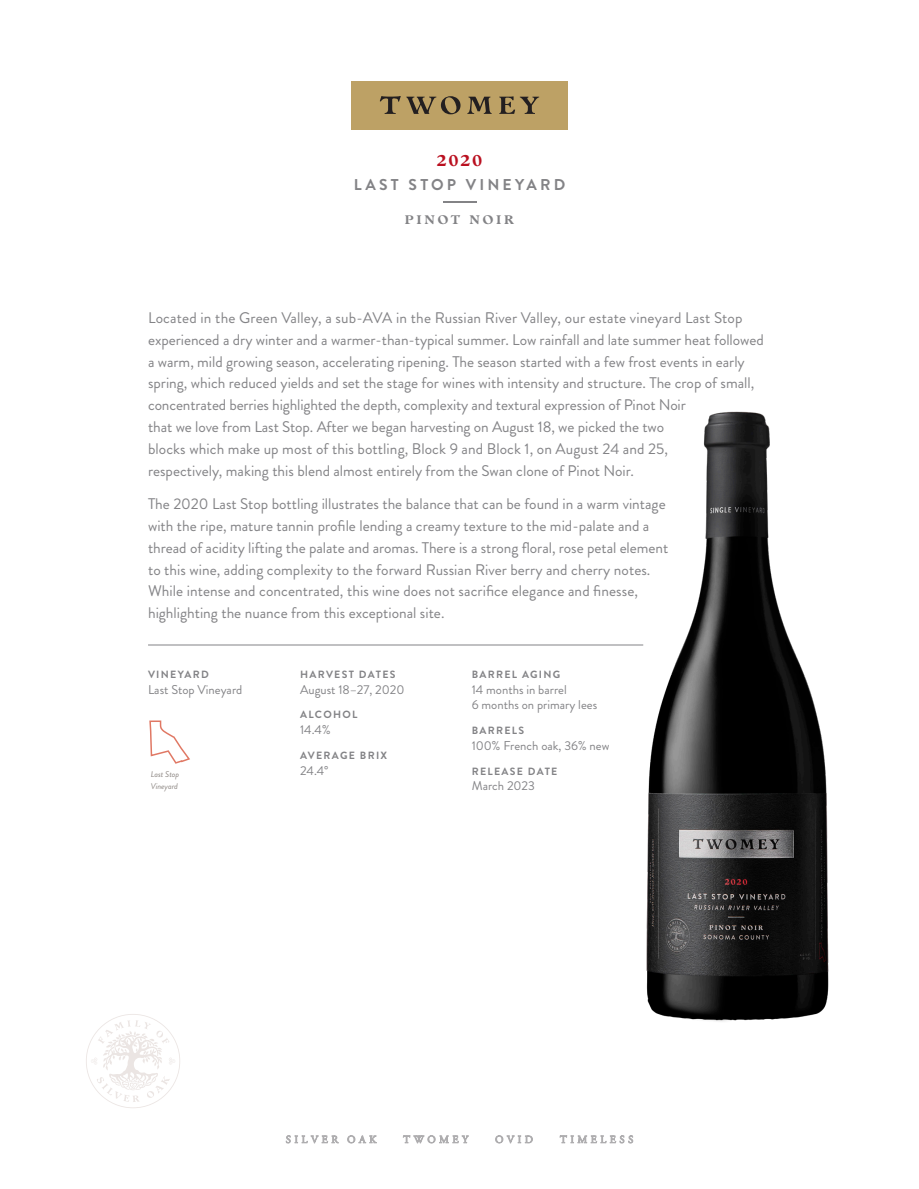
<style>
.page{position:relative;width:919px;height:1189px;background:#fff}
.page>*{position:absolute;margin:0;border:0;box-sizing:border-box;transform-origin:0 0}
.t1{font:700 16.5px "Nordik";color:#ba1020}
.t2{font:700 15.75px "Brandon Grotesque";letter-spacing:.2em;color:#838386}
.t3{font:15.3px/21.8px "Brandon Grotesque";color:#838386}
.t4{font:700 13.2px "Nordik";letter-spacing:.2em;color:#838386}
.t5{font:12.75px/15.8px "Brandon Grotesque";color:#838386}
.t6{font:700 10.5px "Brandon Grotesque";letter-spacing:.125em;color:#838386}
.t7{font:italic 8.25px/11.2px "Brandon Grotesque";color:#8c8682}
</style>
<div class="page">
<img style="left:647px;top:411px;width:181px;height:611px">
<svg style="left:286px;top:1135px;width:53px;height:9px"></svg>
<svg style="left:347px;top:1135px;width:30px;height:8px"></svg>
<svg style="left:403px;top:1135px;width:66px;height:9px"></svg>
<svg style="left:495px;top:1135px;width:38px;height:9px"></svg>
<svg style="left:560px;top:1135px;width:73px;height:9px"></svg>
<div style="left:351px;top:81px;width:216px;height:49px;background:#bda165"></div>
<svg style="left:467px;top:97px;width:25px;height:17px"></svg>
<svg style="left:499px;top:96px;width:40px;height:18px"></svg>
<svg style="left:380px;top:96px;width:80px;height:18px"></svg>
<hr style="left:443px;top:202px;width:33px;height:1px;background:#838386">
<hr style="left:148px;top:645px;width:495px;height:1px;background:#838386">
<svg style="left:86px;top:1014px;width:94px;height:94px"></svg>
<svg style="left:149px;top:720px;width:41px;height:44px"></svg>
<p class="t1" style="left:436px;top:151px;width:48px">2020</p>
<p class="t2" style="left:354px;top:174px;width:213px">LAST STOP VINEYARD</p>
<p class="t4" style="left:405px;top:212px;width:111px">PINOT NOIR</p>
<p class="t3" style="left:148px;top:307px;width:617px">Located in the Green Valley, a sub-AVA in the Russian River Valley, our estate vineyard Last Stop experienced a dry winter and a warmer-than-typical summer. Low rainfall and late summer heat followed a warm, mild growing season, accelerating ripening. The season started with a few frost events in early spring, which reduced yields and set the stage for wines with intensity and structure. The crop of small, concentrated berries highlighted the depth, complexity and textural expression of Pinot Noir<br>that we love from Last Stop. After we began harvesting on August 18, we picked the two<br>blocks which make up most of this bottling, Block 9 and Block 1, on August 24 and 25,<br>respectively, making this blend almost entirely from the Swan clone of Pinot Noir.</p>
<p class="t3" style="left:148px;top:493px;width:522px">The 2020 Last Stop bottling illustrates the balance that can be found in a warm vintage with the ripe, mature tannin profile lending a creamy texture to the mid-palate and a thread of acidity lifting the palate and aromas. There is a strong floral, rose petal element to this wine, adding complexity to the forward Russian River berry and cherry notes.<br>While intense and concentrated, this wine does not sacrifice elegance and finesse, highlighting the nuance from this exceptional site.</p>
<p class="t6" style="left:148px;top:667px;width:62px">VINEYARD</p>
<p class="t5" style="left:148px;top:681px;width:96px">Last Stop Vineyard</p>
<p class="t7" style="left:151px;top:769px;width:30px">Last Stop<br>Vineyard</p>
<p class="t6" style="left:300px;top:667px;width:97px">HARVEST DATES</p>
<p class="t5" style="left:300px;top:681px;width:106px">August 18–27, 2020</p>
<p class="t6" style="left:300px;top:707px;width:59px">ALCOHOL</p>
<p class="t5" style="left:300px;top:722px;width:32px">14.4%</p>
<p class="t6" style="left:300px;top:748px;width:89px">AVERAGE BRIX</p>
<p class="t5" style="left:300px;top:762px;width:30px">24.4°</p>
<p class="t6" style="left:472px;top:667px;width:90px">BARREL AGING</p>
<p class="t5" style="left:472px;top:681px;width:127px">14 months in barrel<br>6 months on primary lees</p>
<p class="t6" style="left:472px;top:723px;width:54px">BARRELS</p>
<p class="t5" style="left:472px;top:738px;width:139px">100% French oak, 36% new</p>
<p class="t6" style="left:472px;top:764px;width:87px">RELEASE DATE</p>
<p class="t5" style="left:472px;top:778px;width:65px">March 2023</p>
</div>
